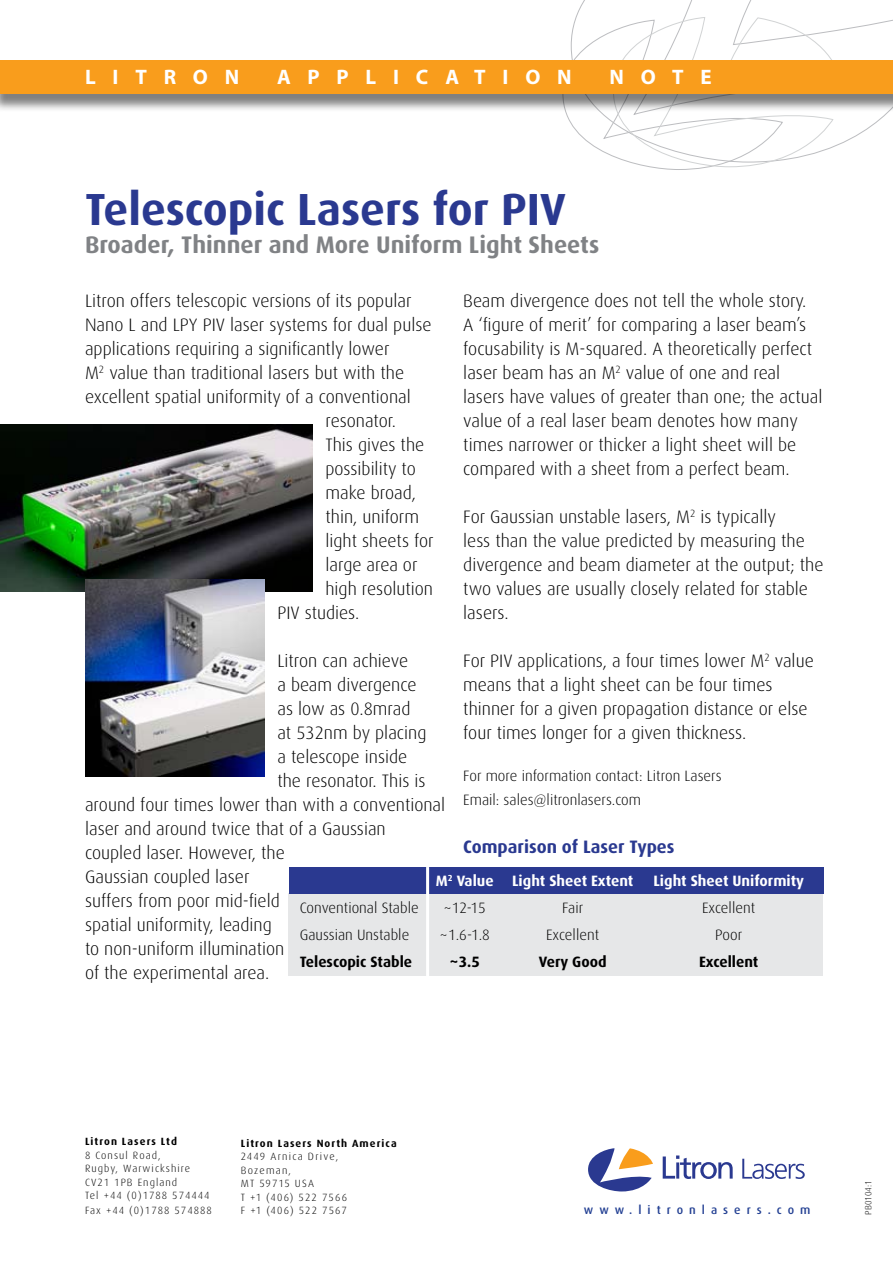
<style>
.page{position:relative;width:893px;height:1263px;background:#fff}
.page>*{position:absolute;margin:0;border:0;box-sizing:border-box;transform-origin:0 0}
.t1{font:700 45px "Dax";color:#2a3990}
.t2{font:700 24px "Dax";color:#808285}
.t3{font:700 21px "Myriad Pro";letter-spacing:.8em;color:#fff}
.t4{font:300 18px/24px "Dax";color:#000}
.t5{font:700 18px "Dax";color:#2a3990}
.t6{font:300 15px/24px "Dax";color:#000}
.t7{font:700 15px "Dax";color:#fff}
.t8{font:700 15px "Dax";color:#000}
.t9{font:500 12px "Dax";letter-spacing:.5em;color:#234093}
.t10{font:300 10.5px/13.5px "Dax";letter-spacing:.1em;color:#000}
.t11{font:700 10.5px "Dax";letter-spacing:.1em;color:#000}
.t12{font:300 9px "Dax";color:#000}
</style>
<div class="page">
<img style="left:0;top:425px;width:313px;height:166px">
<img style="left:85px;top:580px;width:180px;height:196px">
<div style="left:289px;top:893px;width:534px;height:83px;background:#e6e7e8"></div>
<div style="left:289px;top:867px;width:534px;height:27px;background:#2a3990"></div>
<hr style="left:426px;top:867px;width:3px;height:109px;background:#fff">
<svg style="left:663px;top:1155px;width:70px;height:24px"></svg>
<svg style="left:742px;top:1159px;width:63px;height:20px"></svg>
<svg style="left:588px;top:1148px;width:65px;height:43px"></svg>
<svg style="left:563px;top:0;width:330px;height:170px"></svg>
<div style="left:0;top:63px;width:893px;height:50px;background:#000;opacity:.5"></div>
<div style="left:0;top:61px;width:893px;height:33px;background:#f99d1c"></div>
<p class="t3" style="left:85px;top:64px;width:156px">LITRON</p>
<p class="t3" style="left:277px;top:64px;width:296px">APPLICATION</p>
<p class="t3" style="left:610px;top:64px;width:104px">NOTE</p>
<h1 class="t1" style="left:85px;top:184px;width:482px">Telescopic Lasers for PIV</h1>
<h2 class="t2" style="left:85px;top:231px;width:516px">Broader, Thinner and More Uniform Light Sheets</h2>
<p class="t4" style="left:463px;top:289px;width:361px">Beam divergence does not tell the whole story.<br>A ‘figure of merit’ for comparing a laser beam’s focusability is M-squared. A theoretically perfect laser beam has an M<sup>2</sup> value of one and real lasers have values of greater than one; the actual value of a real laser beam denotes how many times narrower or thicker a light sheet will be compared with a sheet from a perfect beam.</p>
<p class="t4" style="left:463px;top:505px;width:362px">For Gaussian unstable lasers, M<sup>2</sup> is typically<br>less than the value predicted by measuring the divergence and beam diameter at the output; the two values are usually closely related for stable lasers.</p>
<p class="t4" style="left:463px;top:649px;width:352px">For PIV applications, a four times lower M<sup>2</sup> value means that a light sheet can be four times thinner for a given propagation distance or else four times longer for a given thickness.</p>
<p class="t6" style="left:463px;top:764px;width:260px">For more information contact: Litron Lasers<br>Email: sales@litronlasers.com</p>
<p class="t5" style="left:463px;top:836px;width:213px">Comparison of Laser Types</p>
<p class="t7" style="left:436px;top:872px;width:199px">M<sup>2</sup> Value Light Sheet Extent</p>
<p class="t7" style="left:653px;top:872px;width:152px">Light Sheet Uniformity</p>
<p class="t4" style="left:85px;top:289px;width:328px">Litron offers telescopic versions of its popular</p>
<p class="t4" style="left:85px;top:313px;width:348px">Nano L and LPY PIV laser systems for dual pulse</p>
<p class="t4" style="left:85px;top:337px;width:306px">applications requiring a significantly lower</p>
<p class="t4" style="left:85px;top:361px;width:321px">M<sup>2</sup> value than traditional lasers but with the</p>
<p class="t4" style="left:85px;top:385px;width:327px">excellent spatial uniformity of a conventional</p>
<p class="t4" style="left:325px;top:409px;width:72px">resonator.</p>
<p class="t4" style="left:325px;top:433px;width:100px">This gives the</p>
<p class="t4" style="left:325px;top:457px;width:92px">possibility to</p>
<p class="t4" style="left:325px;top:481px;width:92px">make broad,</p>
<p class="t4" style="left:325px;top:505px;width:95px">thin, uniform</p>
<p class="t4" style="left:325px;top:529px;width:110px">light sheets for</p>
<p class="t4" style="left:325px;top:553px;width:94px">large area or</p>
<p class="t4" style="left:325px;top:577px;width:109px">high resolution</p>
<p class="t4" style="left:277px;top:601px;width:84px">PIV studies.</p>
<p class="t4" style="left:277px;top:649px;width:132px">Litron can achieve</p>
<p class="t4" style="left:277px;top:673px;width:141px">a beam divergence</p>
<p class="t4" style="left:277px;top:697px;width:135px">as low as 0.8mrad</p>
<p class="t4" style="left:277px;top:721px;width:151px">at 532nm by placing</p>
<p class="t4" style="left:277px;top:745px;width:131px">a telescope inside</p>
<p class="t4" style="left:277px;top:769px;width:150px">the resonator. This is</p>
<p class="t4" style="left:85px;top:793px;width:362px">around four times lower than with a conventional</p>
<p class="t4" style="left:85px;top:817px;width:302px">laser and around twice that of a Gaussian</p>
<p class="t4" style="left:85px;top:841px;width:201px">coupled laser. However, the</p>
<p class="t4" style="left:85px;top:865px;width:166px">Gaussian coupled laser</p>
<p class="t4" style="left:85px;top:889px;width:196px">suffers from poor mid-field</p>
<p class="t4" style="left:85px;top:913px;width:188px">spatial uniformity, leading</p>
<p class="t4" style="left:85px;top:937px;width:201px">to non-uniform illumination</p>
<p class="t4" style="left:85px;top:961px;width:186px">of the experimental area.</p>
<p class="t6" style="left:300px;top:896px;width:120px">Conventional Stable</p>
<p class="t6" style="left:443px;top:896px;width:44px">~12-15</p>
<p class="t6" style="left:562px;top:896px;width:22px">Fair</p>
<p class="t6" style="left:702px;top:896px;width:54px">Excellent</p>
<p class="t6" style="left:300px;top:923px;width:111px">Gaussian Unstable</p>
<p class="t6" style="left:440px;top:923px;width:52px">~1.6-1.8</p>
<p class="t6" style="left:546px;top:923px;width:54px">Excellent</p>
<p class="t6" style="left:715px;top:923px;width:29px">Poor</p>
<p class="t8" style="left:300px;top:953px;width:114px">Telescopic Stable</p>
<p class="t8" style="left:450px;top:953px;width:32px">~3.5</p>
<p class="t8" style="left:539px;top:953px;width:69px">Very Good</p>
<p class="t8" style="left:699px;top:953px;width:61px">Excellent</p>
<p class="t11" style="left:85px;top:1135px;width:94px">Litron Lasers Ltd</p>
<p class="t10" style="left:85px;top:1148px;width:126px">8 Consul Road,<br>Rugby, Warwickshire<br>CV21 1PB England<br>Tel +44 (0)1788 574444</p>
<p class="t10" style="left:85px;top:1204px;width:128px">Fax +44 (0)1788 574888</p>
<p class="t11" style="left:241px;top:1137px;width:157px">Litron Lasers North America</p>
<p class="t10" style="left:241px;top:1150px;width:108px">2449 Arnica Drive,<br>Bozeman,<br>MT 59715 USA<br>T +1 (406) 522 7566<br>F +1 (406) 522 7567</p>
<p class="t9" style="left:584px;top:1203px;width:228px">www.litronlasers.com</p>
<p class="t12" style="left:863px;top:1215px;width:36px;rotate:-90deg">PB0104:1</p>
</div>
